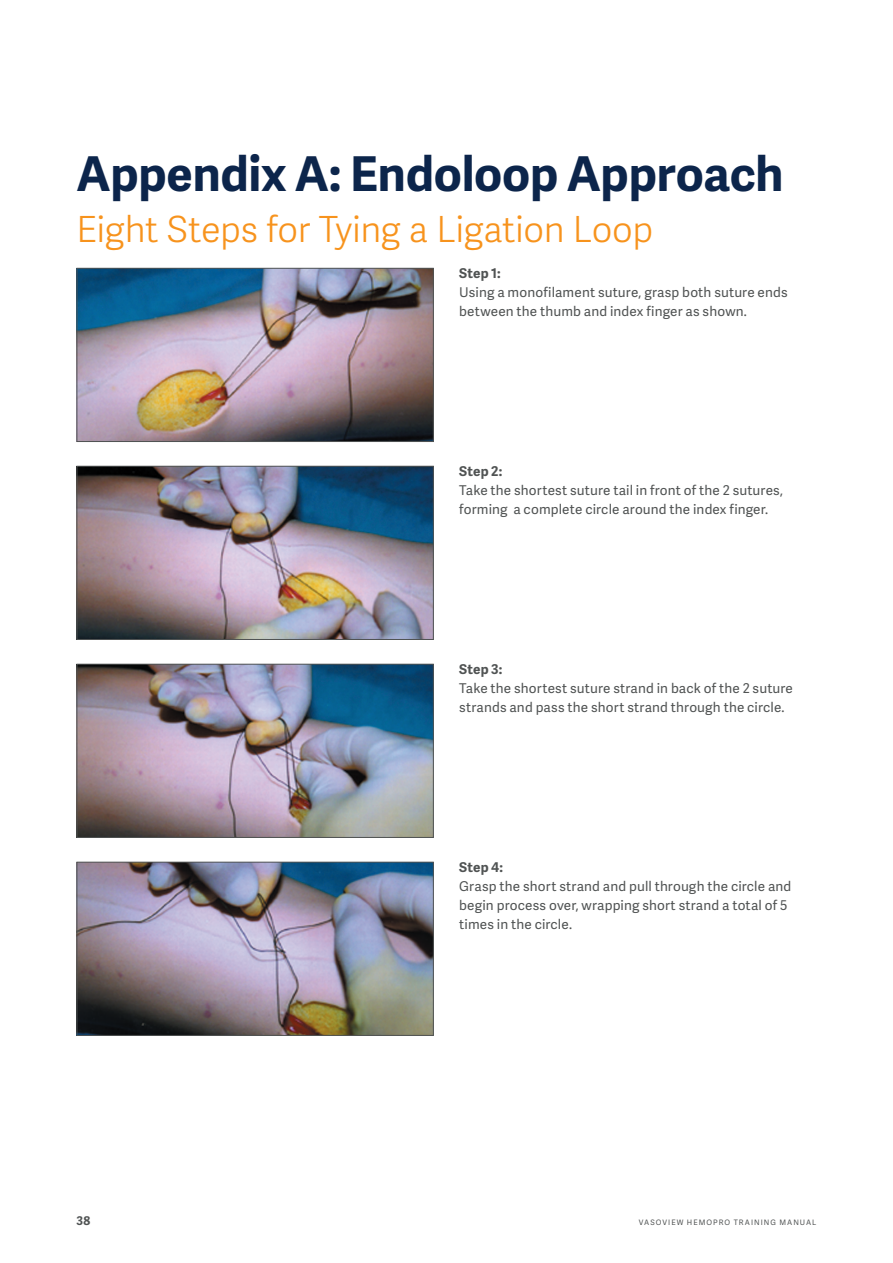
<style>
.page{position:relative;width:893px;height:1263px;background:#fff}
.page>*{position:absolute;margin:0;border:0;box-sizing:border-box;transform-origin:0 0}
.t1{font:700 48px "Adelle Sans";letter-spacing:-.005em;color:#0c254b}
.t2{font:300 36px "Adelle Sans";letter-spacing:-.01em;color:#f7931d}
.t3{font:13.5px/19.2px "Adelle Sans";letter-spacing:.01em;color:#505353}
.t4{font:700 13.5px "Adelle Sans";letter-spacing:.015em;color:#505353}
.t5{font:700 12px "Adelle Sans";color:#505353}
.t6{font:7.5px "Adelle Sans";letter-spacing:.135em;color:#505353}
</style>
<div class="page">
<img style="left:79px;top:270px;width:353px;height:170px">
<div style="left:77px;top:268px;width:357px;height:174px;border:1px solid #505353"></div>
<img style="left:79px;top:468px;width:353px;height:170px">
<div style="left:77px;top:466px;width:357px;height:174px;border:1px solid #505353"></div>
<img style="left:79px;top:666px;width:353px;height:170px">
<div style="left:77px;top:664px;width:357px;height:174px;border:1px solid #505353"></div>
<img style="left:79px;top:864px;width:353px;height:170px">
<div style="left:77px;top:862px;width:357px;height:174px;border:1px solid #505353"></div>
<h1 class="t1" style="left:77px;top:139px;width:708px">Appendix A: Endoloop Approach</h1>
<h2 class="t2" style="left:77px;top:204px;width:578px">Eight Steps for Tying a Ligation Loop</h2>
<p class="t4" style="left:459px;top:263px;width:43px">Step 1:</p>
<p class="t3" style="left:459px;top:282px;width:330px">Using a monofilament suture, grasp both suture ends between the thumb and index finger as shown.</p>
<p class="t4" style="left:459px;top:461px;width:45px">Step 2:</p>
<p class="t3" style="left:459px;top:480px;width:325px">Take the shortest suture tail in front of the 2 sutures, forming a complete circle around the index finger.</p>
<p class="t4" style="left:459px;top:659px;width:45px">Step 3:</p>
<p class="t3" style="left:459px;top:678px;width:335px">Take the shortest suture strand in back of the 2 suture strands and pass the short strand through the circle.</p>
<p class="t4" style="left:459px;top:857px;width:45px">Step 4:</p>
<p class="t3" style="left:459px;top:876px;width:334px">Grasp the short strand and pull through the circle and begin process over, wrapping short strand a total of 5 times in the circle.</p>
<p class="t5" style="left:77px;top:1211px;width:15px">38</p>
<p class="t6" style="left:639px;top:1217px;width:179px">VASOVIEW HEMOPRO TRAINING MANUAL</p>
</div>
